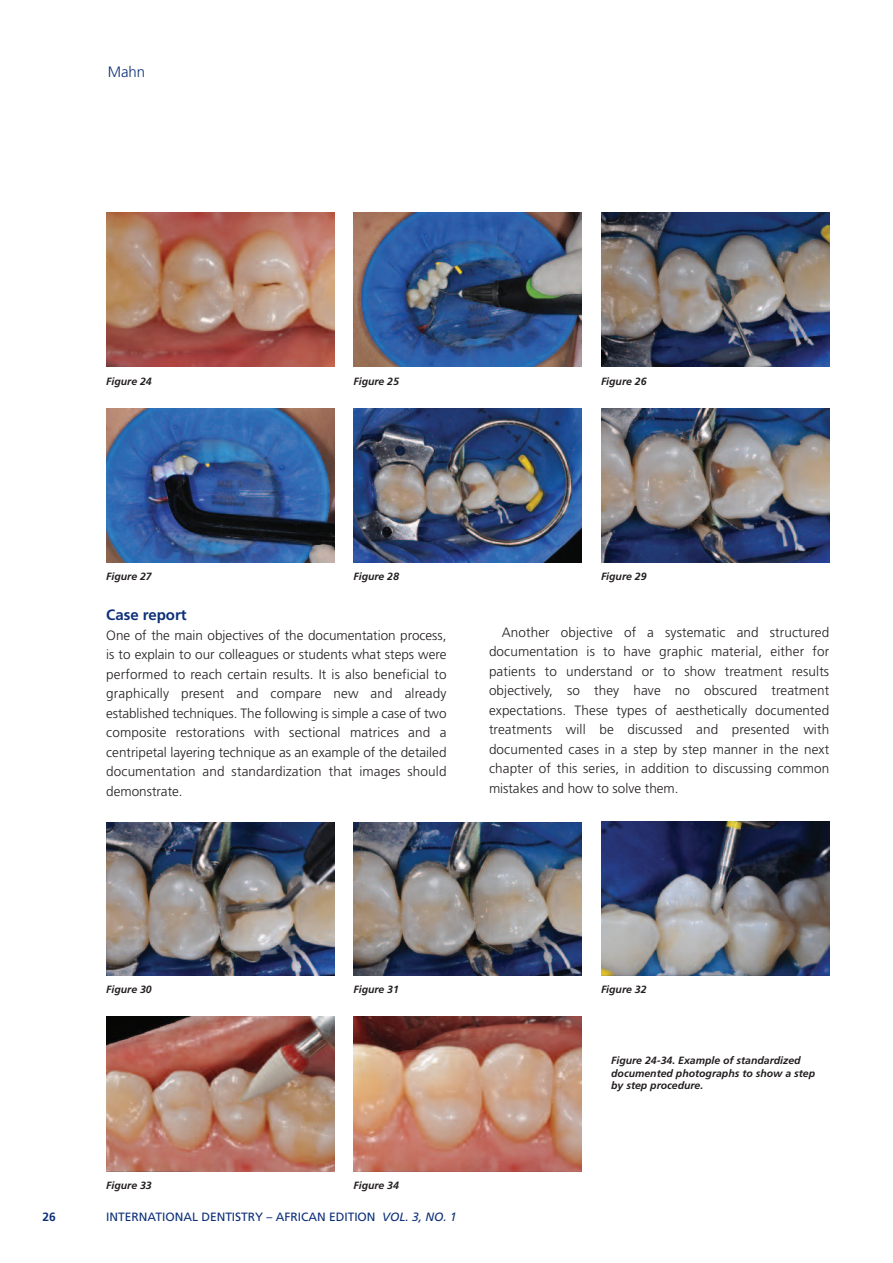
<style>
.page{position:relative;width:893px;height:1263px;background:#fff}
.page>*{position:absolute;margin:0;border:0;box-sizing:border-box;transform-origin:0 0}
.t1{font:700 15px "Frutiger";color:#0d3079}
.t2{font:300 15px "Frutiger";color:#0d3079}
.t3{font:300 13.5px/19.5px "Frutiger";letter-spacing:.01em;color:#231f20;text-align:justify}
.t4{font:12px "Frutiger";color:#0d3079}
.t5{font:700 12px "Frutiger";color:#0d3079}
.t6{font:italic 700 10.5px/12.6px "Frutiger";color:#231f20}
.s1{font-style:italic}
</style>
<div class="page">
<img style="left:106px;top:213px;width:228px;height:154px">
<img style="left:353px;top:213px;width:229px;height:154px">
<img style="left:601px;top:213px;width:228px;height:154px">
<img style="left:106px;top:408px;width:228px;height:155px">
<img style="left:353px;top:408px;width:229px;height:155px">
<img style="left:601px;top:408px;width:228px;height:155px">
<img style="left:106px;top:823px;width:228px;height:152px">
<img style="left:353px;top:822px;width:229px;height:153px">
<img style="left:601px;top:821px;width:228px;height:154px">
<img style="left:106px;top:1017px;width:228px;height:154px">
<img style="left:353px;top:1017px;width:229px;height:154px">
<p class="t2" style="left:108px;top:65px;width:39px">Mahn</p>
<p class="t6" style="left:106px;top:375px;width:47px">Figure 24</p>
<p class="t6" style="left:353px;top:375px;width:47px">Figure 25</p>
<p class="t6" style="left:601px;top:375px;width:47px">Figure 26</p>
<p class="t6" style="left:106px;top:571px;width:47px">Figure 27</p>
<p class="t6" style="left:353px;top:571px;width:47px">Figure 28</p>
<p class="t6" style="left:601px;top:571px;width:47px">Figure 29</p>
<p class="t1" style="left:106px;top:609px;width:82px">Case report</p>
<p class="t3" style="left:106px;top:626px;width:342px">One of the main objectives of the documentation process, is to explain to our colleagues or students what steps were performed to reach certain results. It is also beneficial to graphically present and compare new and already established techniques. The following is simple a case of two composite restorations with sectional matrices and a centripetal layering technique as an example of the detailed documentation and standardization that images should demonstrate.</p>
<p class="t3" style="left:489px;top:623px;width:342px;text-indent:13px">Another objective of a systematic and structured documentation is to have graphic material, either for patients to understand or to show treatment results objectively, so they have no obscured treatment expectations. These types of aesthetically documented treatments will be discussed and presented with documented cases in a step by step manner in the next chapter of this series, in addition to discussing common mistakes and how to solve them.</p>
<p class="t6" style="left:106px;top:984px;width:47px">Figure 30</p>
<p class="t6" style="left:353px;top:984px;width:47px">Figure 31</p>
<p class="t6" style="left:601px;top:984px;width:47px">Figure 32</p>
<p class="t6" style="left:106px;top:1180px;width:47px">Figure 33</p>
<p class="t6" style="left:353px;top:1180px;width:47px">Figure 34</p>
<p class="t5" style="left:43px;top:1212px;width:15px">26</p>
<p class="t4" style="left:106px;top:1212px;width:352px">INTERNATIONAL DENTISTRY – AFRICAN EDITION <span class="s1">VOL. 3, NO. 1</span></p>
<p class="t6" style="left:611px;top:1055px;width:205px">Figure 24-34. Example of standardized documented photographs to show a step by step procedure.</p>
</div>
